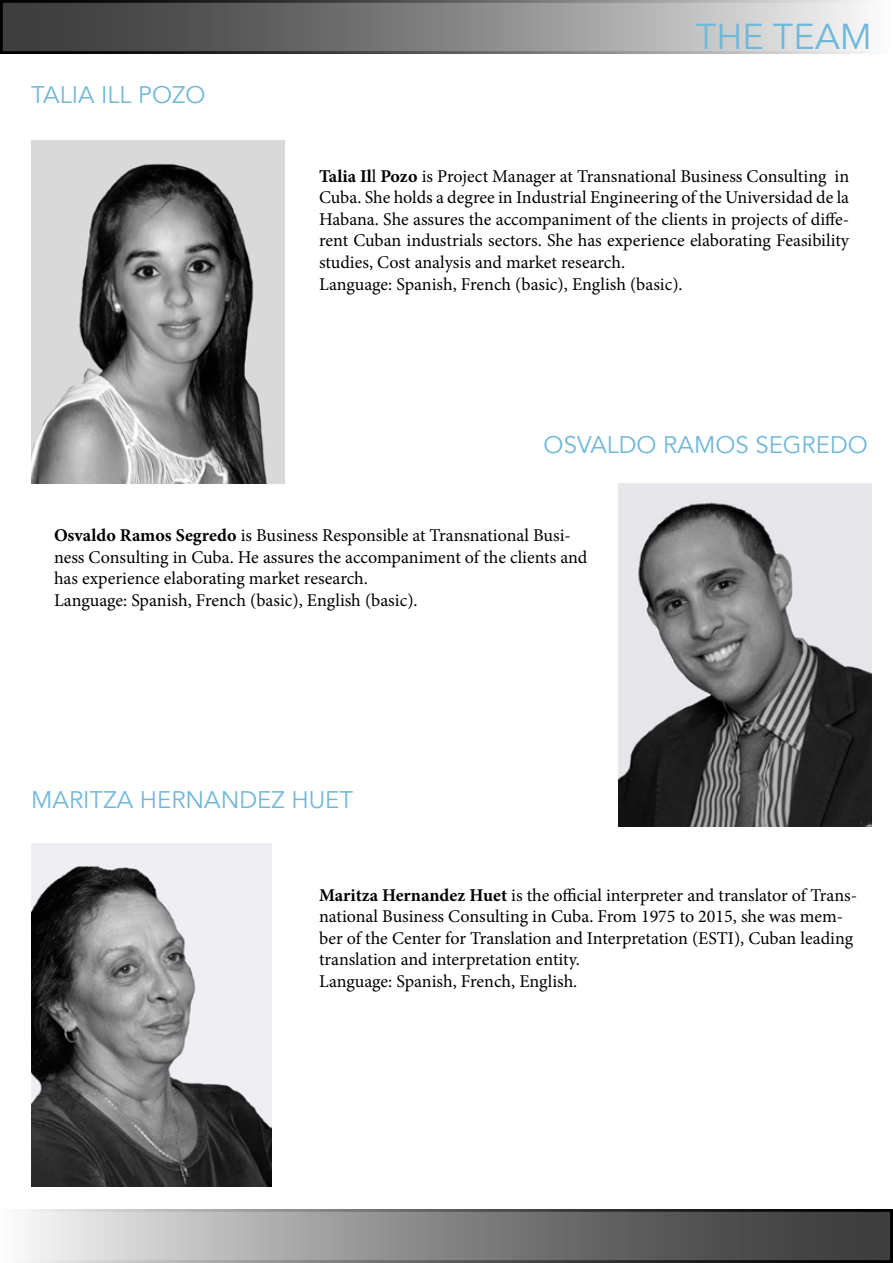
<style>
.page{position:relative;width:893px;height:1263px;background:#fff}
.page>*{position:absolute;margin:0;border:0;box-sizing:border-box;transform-origin:0 0}
.t1{font:36px "Avenir";color:#70b8da}
.t2{font:24px "Avenir";color:#70b8da}
.t3{font:18px/21.6px "Minion Pro";letter-spacing:-.005em;color:#000}
.s1{font-weight:700}
</style>
<div class="page">
<svg style="left:30px;top:1213px;width:859px;height:46px;background:#888"></svg>
<div style="left:0;top:1209px;width:893px;height:54px;border:3px solid #000"></div>
<svg style="left:4px;top:4px;width:857px;height:46px;background:#878787"></svg>
<div style="left:0;top:0;width:890px;height:54px;border:3px solid #000"></div>
<img style="left:618px;top:484px;width:254px;height:343px">
<img style="left:31px;top:140px;width:254px;height:344px">
<img style="left:31px;top:843px;width:240px;height:343px">
<h2 class="t2" style="left:31px;top:80px;width:176px">TALIA ILL POZO</h2>
<h1 class="t1" style="left:696px;top:15px;width:177px">THE TEAM</h1>
<p class="t3" style="left:319px;top:165px;width:532px"><span class="s1">Talia Il</span>l <span class="s1">Pozo</span> is Project Manager at Transnational Business Consulting in Cuba. She holds a degree in Industrial Engineering of the Universidad de la Habana. She assures the accompaniment of the clients in projects of diffe&shy;rent Cuban industrials sectors. She has experience elaborating Feasibility studies, Cost analysis and market research.<br>Language: Spanish, French (basic), English (basic).</p>
<h2 class="t2" style="left:544px;top:430px;width:326px">OSVALDO RAMOS SEGREDO</h2>
<p class="t3" style="left:54px;top:524px;width:535px"><span class="s1">Osvaldo Ramos Segredo</span> is Business Responsible at Transnational Busi&shy;ness Consulting in Cuba. He assures the accompaniment of the clients and has experience elaborating market research.<br>Language: Spanish, French (basic), English (basic).</p>
<h2 class="t2" style="left:31px;top:785px;width:324px">MARITZA HERNANDEZ HUET</h2>
<p class="t3" style="left:319px;top:884px;width:539px"><span class="s1">Maritza Hernandez Huet</span> is the official interpreter and translator of Trans&shy;national Business Consulting in Cuba. From 1975 to 2015, she was mem&shy;ber of the Center for Translation and Interpretation (ESTI), Cuban leading translation and interpretation entity.<br>Language: Spanish, French, English.</p>
</div>
